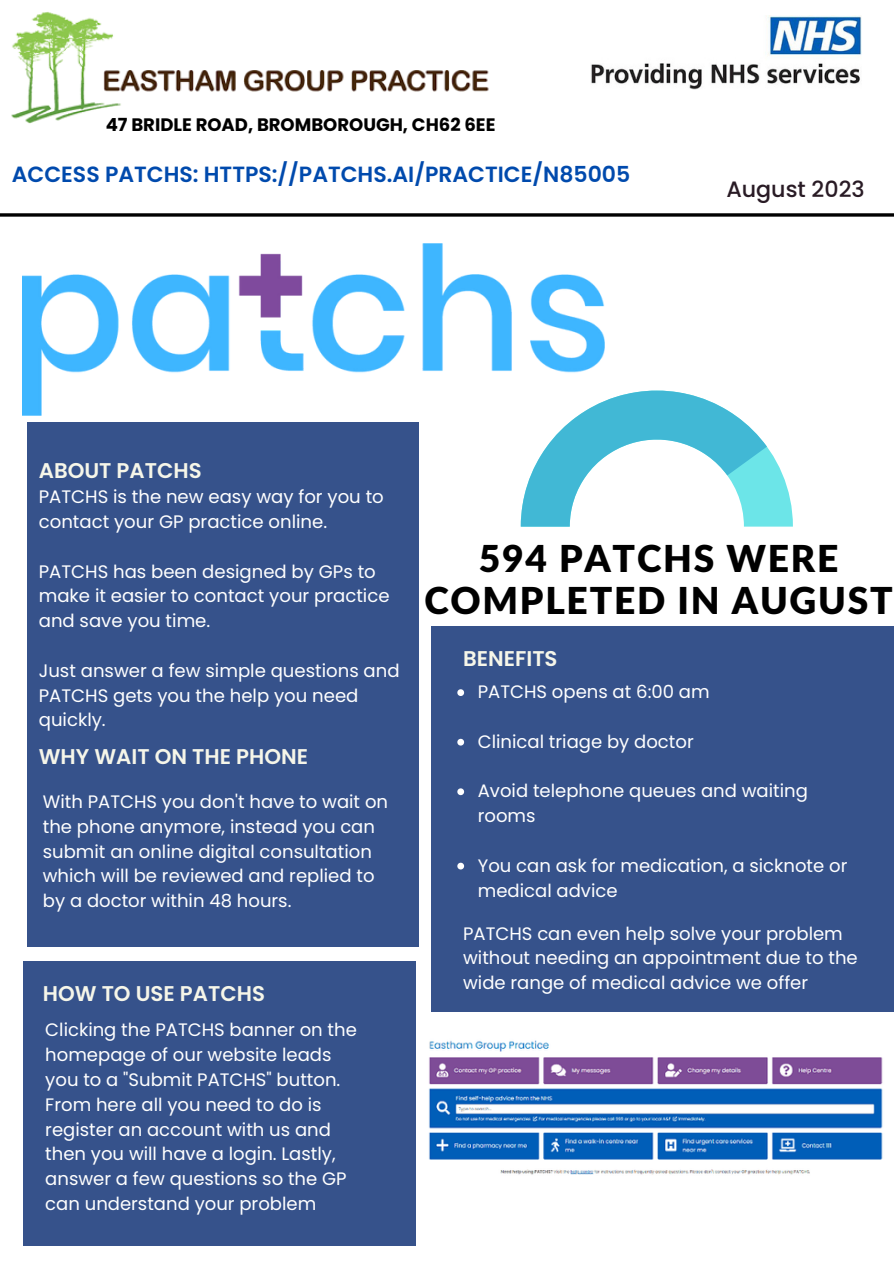
<style>
.page{position:relative;width:894px;height:1264px;background:#fff}
.page>*{position:absolute;margin:0;border:0;box-sizing:border-box;transform-origin:0 0}
.t1{font:900 37.2px/42.8px "Lato Latin";letter-spacing:.045em;color:#000;text-align:center}
.t2{font:500 22.2px "Poppins";color:#291b25}
.t3{font:600 22.05px "Poppins";color:#004aad}
.t4{font:600 21.3px "Poppins";color:#f6f6e9}
.t5{font:18.15px/24.8px "Poppins";color:#fff}
.t6{font:18px/24.8px "Poppins";color:#fff}
.t7{font:700 18px "Poppins";color:#000}
</style>
<div class="page">
<div style="left:27px;top:422px;width:391px;height:524px;background:#36528b"></div>
<div style="left:23px;top:961px;width:392px;height:285px;background:#36528b"></div>
<div style="left:430px;top:626px;width:463px;height:385px;background:#36528b"></div>
<svg style="left:0;top:213px;width:893px;height:4px"></svg>
<img style="left:23px;top:244px;width:581px;height:171px">
<img style="left:11px;top:12px;width:478px;height:112px">
<img style="left:591px;top:16px;width:270px;height:74px">
<svg style="left:520px;top:390px;width:272px;height:136px"></svg>
<img style="left:429px;top:1040px;width:454px;height:135px">
<svg style="left:457px;top:689px;width:7px;height:7px"></svg>
<svg style="left:457px;top:738px;width:7px;height:7px"></svg>
<svg style="left:457px;top:788px;width:7px;height:7px"></svg>
<svg style="left:457px;top:862px;width:7px;height:7px"></svg>
<p class="t7" style="left:106px;top:112px;width:391px">47 BRIDLE ROAD, BROMBOROUGH, CH62 6EE</p>
<p class="t3" style="left:12px;top:158px;width:620px">ACCESS PATCHS: HTTPS://PATCHS.AI/PRACTICE/N85005</p>
<p class="t2" style="left:726px;top:174px;width:140px">August 2023</p>
<p class="t4" style="left:39px;top:455px;width:164px">ABOUT PATCHS</p>
<p class="t5" style="left:39px;top:484px;width:346px">PATCHS is the new easy way for you to contact your GP practice online.</p>
<p class="t5" style="left:39px;top:559px;width:352px">PATCHS has been designed by GPs to make it easier to contact your practice and save you time.</p>
<p class="t5" style="left:39px;top:658px;width:362px">Just answer a few simple questions and<br>PATCHS gets you the help you need quickly.</p>
<p class="t4" style="left:39px;top:741px;width:271px">WHY WAIT ON THE PHONE</p>
<p class="t6" style="left:43px;top:789px;width:346px">With PATCHS you don't have to wait on the phone anymore, instead you can submit an online digital consultation which will be reviewed and replied to by a doctor within 48 hours.</p>
<p class="t4" style="left:43px;top:978px;width:223px">HOW TO USE PATCHS</p>
<p class="t6" style="left:45px;top:1017px;width:313px">Clicking the PATCHS banner on the homepage of our website leads you to a "Submit PATCHS" button.<br>From here all you need to do is register an account with us and then you will have a login. Lastly, answer a few questions so the GP can understand your problem</p>
<p class="t1" style="left:424px;top:539px;width:470px">594 PATCHS WERE<br>COMPLETED IN AUGUST</p>
<p class="t4" style="left:463px;top:643px;width:96px">BENEFITS</p>
<p class="t6" style="left:477px;top:679px;width:233px">PATCHS opens at 6:00 am</p>
<p class="t6" style="left:477px;top:729px;width:217px">Clinical triage by doctor</p>
<p class="t6" style="left:477px;top:778px;width:331px">Avoid telephone queues and waiting rooms</p>
<p class="t6" style="left:477px;top:853px;width:371px">You can ask for medication, a sicknote or medical advice</p>
<p class="t6" style="left:463px;top:921px;width:396px">PATCHS can even help solve your problem without needing an appointment due to the wide range of medical advice we offer</p>
</div>
